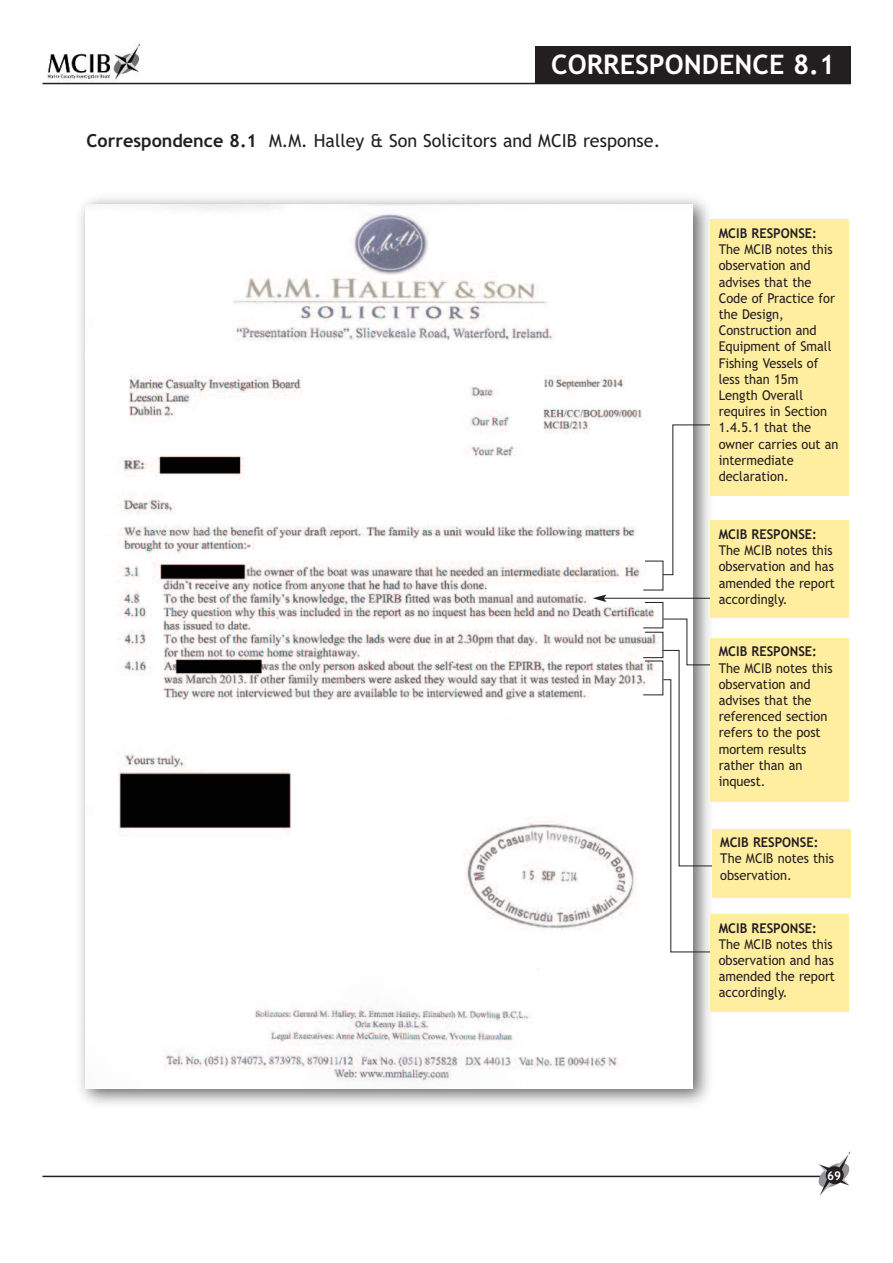
<style>
.page{position:relative;width:893px;height:1263px;background:#fff}
.page>*{position:absolute;margin:0;border:0;box-sizing:border-box;transform-origin:0 0}
.t1{font:700 27px "Trebuchet MS";letter-spacing:-.365em;color:#fff}
.t2{font:18px "Trebuchet MS";color:#231f20}
.t3{font:13.5px/16.2px "Trebuchet MS";color:#231f20;scale:.95 1}
.t4{font:700 13.5px "Trebuchet MS";color:#231f20;scale:.95 1}
.t5{font:700 12px "Trebuchet MS";color:#fff}
.s1{font-weight:700}
</style>
<div class="page">
<div style="left:535px;top:46px;width:315px;height:37px;background:#231f20"></div>
<hr style="left:43px;top:1176px;width:782px;height:1px;background:#231f20">
<img style="left:43px;top:44px;width:101px;height:39px">
<hr style="left:43px;top:83px;width:807px;height:1px;background:#231f20">
<svg style="left:817px;top:1151px;width:34px;height:45px"></svg>
<div style="left:826px;top:1166px;width:18px;height:18px;background:#231f20;border-radius:50%"></div>
<img style="left:80px;top:198px;width:630px;height:906px">
<img style="left:85px;top:204px;width:607px;height:884px">
<hr style="left:604px;top:598px;width:107px;height:1px;background:#231f20">
<svg style="left:593px;top:594px;width:13px;height:8px"></svg>
<div style="left:710px;top:219px;width:139px;height:277px;background:#ffeda0"></div>
<div style="left:710px;top:638px;width:139px;height:163px;background:#ffeda0"></div>
<div style="left:710px;top:914px;width:139px;height:98px;background:#ffeda0"></div>
<div style="left:710px;top:521px;width:139px;height:97px;background:#ffeda0"></div>
<div style="left:712px;top:829px;width:138px;height:68px;background:#ffeda0"></div>
<svg style="left:642px;top:424px;width:90px;height:167px"></svg>
<svg style="left:642px;top:602px;width:90px;height:351px"></svg>
<h1 class="t1" style="left:551px;top:49px;width:285px">C O RCROE RS PR OE SNPDOENNDCEEN8C.E1</h1>
<h2 class="t2" style="left:87px;top:130px;width:575px"><span class="s1">Correspondence 8.1</span> M.M. Halley &amp; Son Solicitors and MCIB response.</h2>
<p class="t4" style="left:719px;top:225px;width:105px">MCIB RESPONSE:</p>
<p class="t3" style="left:719px;top:241px;width:128px">The MCIB notes this observation and advises that the<br>Code of Practice for the Design,<br>Construction and<br>Equipment of Small<br>Fishing Vessels of less than 15m<br>Length Overall requires in Section<br>1.4.5.1 that the owner carries out an intermediate declaration.</p>
<p class="t4" style="left:719px;top:526px;width:105px">MCIB RESPONSE:</p>
<p class="t3" style="left:719px;top:542px;width:124px">The MCIB notes this observation and has amended the report accordingly.</p>
<p class="t4" style="left:719px;top:644px;width:105px">MCIB RESPONSE:</p>
<p class="t3" style="left:719px;top:660px;width:121px">The MCIB notes this observation and advises that the referenced section refers to the post mortem results rather than an inquest.</p>
<p class="t4" style="left:720px;top:835px;width:105px">MCIB RESPONSE:</p>
<p class="t3" style="left:720px;top:851px;width:121px">The MCIB notes this observation.</p>
<p class="t4" style="left:719px;top:920px;width:105px">MCIB RESPONSE:</p>
<p class="t3" style="left:719px;top:936px;width:124px">The MCIB notes this observation and has amended the report accordingly.</p>
<p class="t5" style="left:827px;top:1169px;width:16px">69</p>
</div>
